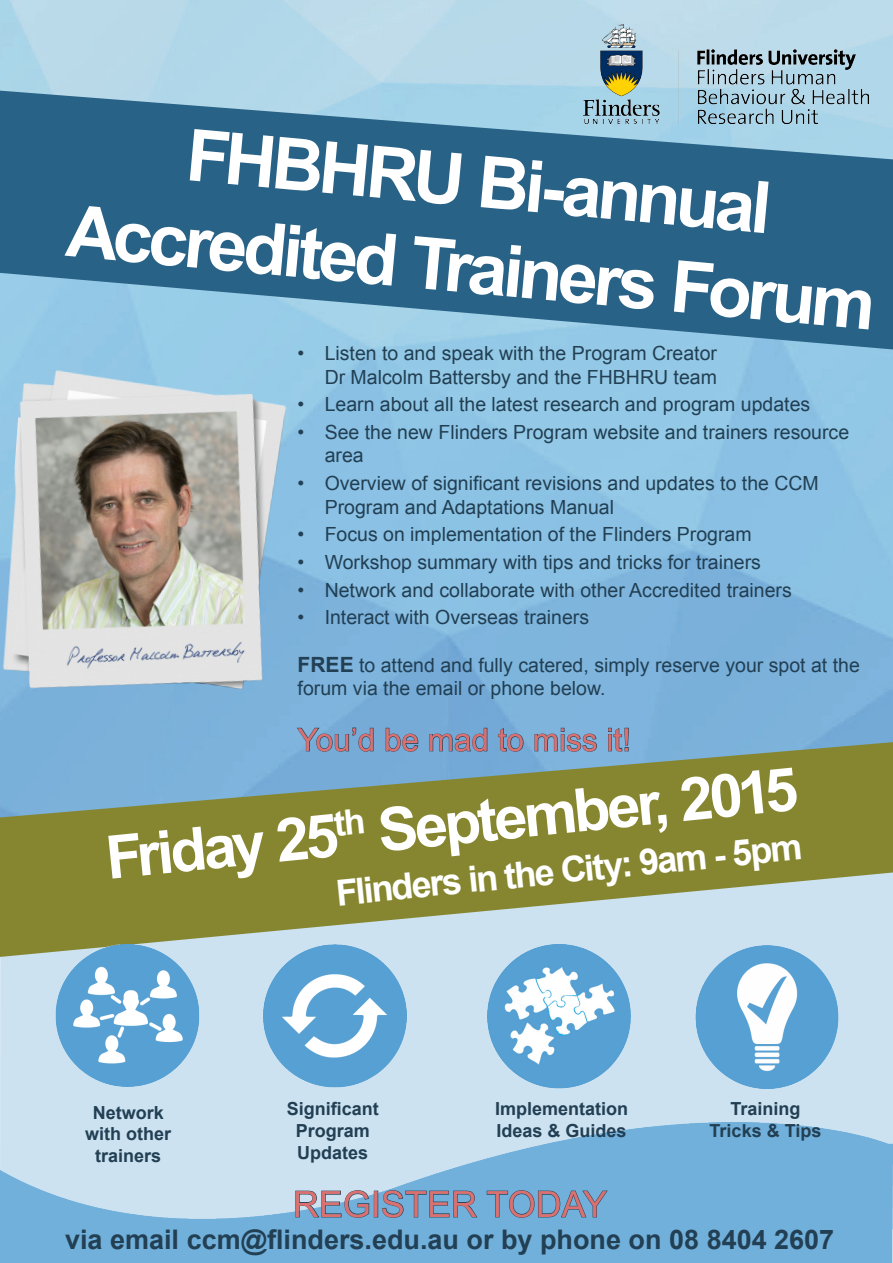
<style>
.page{position:relative;width:893px;height:1263px;background:#fff}
.page>*{position:absolute;margin:0;border:0;box-sizing:border-box;transform-origin:0 0}
.t1{font:700 72px "Arial";color:#fff}
.t2{font:700 60px "Arial";color:#fff}
.t3{font:700 36px "Arial";color:#fff}
.t4{font:36px "Arial";color:#da706f}
.t5{font:31.5px "Arial";color:#da706f}
.t6{font:700 27px "Arial";color:#223f53}
.t7{font:19.5px/23.4px "Arial";color:#223f53}
.t8{font:700 18px/21.6px "Arial";color:#223f53;text-align:center}
.s1{font-weight:700;font-size:21px}
</style>
<div class="page">
<img style="left:0;top:0;width:893px;height:742px">
<div style="left:0;top:957px;width:893px;height:166px;background:#cce2f1"></div>
<svg style="left:0;top:91px;width:893px;height:258px;background:#467d9f"></svg>
<svg style="left:0;top:742px;width:893px;height:215px;background:#8f9b6c"></svg>
<img style="left:0;top:1123px;width:893px;height:140px">
<img style="left:583px;top:24px;width:286px;height:100px">
<img style="left:0;top:361px;width:289px;height:352px">
<svg style="left:295px;top:1190px;width:74px;height:28px;background:#82a9c4"></svg>
<div style="left:374px;top:1191px;width:4px;height:26px;border:1px solid #223f53"></div>
<svg style="left:382px;top:1190px;width:96px;height:28px;background:#6098bf"></svg>
<svg style="left:486px;top:1190px;width:122px;height:28px;background:#629bc2"></svg>
<img style="left:487px;top:937px;width:148px;height:151px">
<img style="left:55px;top:944px;width:147px;height:147px">
<img style="left:692px;top:942px;width:147px;height:146px">
<img style="left:260px;top:942px;width:146px;height:147px">
<svg style="left:296px;top:727px;width:78px;height:25px;background:#6696bd"></svg>
<svg style="left:385px;top:727px;width:34px;height:25px"></svg>
<svg style="left:429px;top:727px;width:59px;height:25px"></svg>
<svg style="left:498px;top:727px;width:26px;height:25px"></svg>
<svg style="left:534px;top:728px;width:63px;height:24px;background:#6797bb"></svg>
<svg style="left:608px;top:727px;width:21px;height:25px"></svg>
<p class="t1" style="left:191px;top:108px;width:588px;rotate:5deg">FHBHRU Bi-annual</p>
<p class="t1" style="left:71px;top:184px;width:813px;rotate:5deg">Accredited Trainers Forum</p>
<p class="t7" style="left:298px;top:342px;width:421px;text-align:right">• Listen to and speak with the Program Creator<br>Dr Malcolm Battersby and the FHBHRU team</p>
<p class="t7" style="left:298px;top:393px;width:514px">• Learn about all the latest research and program updates</p>
<p class="t7" style="left:325px;top:421px;width:526px;text-indent:-27px">• See the new Flinders Program website and trainers resource area</p>
<p class="t7" style="left:325px;top:472px;width:496px;text-indent:-27px">• Overview of significant revisions and updates to the CCM<br>Program and Adaptations Manual</p>
<p class="t7" style="left:298px;top:523px;width:455px">• Focus on implementation of the Flinders Program</p>
<p class="t7" style="left:298px;top:550px;width:465px">• Workshop summary with tips and tricks for trainers</p>
<p class="t7" style="left:298px;top:578px;width:496px">• Network and collaborate with other Accredited trainers</p>
<p class="t7" style="left:298px;top:606px;width:293px">• Interact with Overseas trainers</p>
<p class="t7" style="left:298px;top:653px;width:564px"><span class="s1">FREE</span> to attend and fully catered, simply reserve your spot at the forum via the email or phone below.</p>
<p class="t5" style="left:298px;top:719px;width:335px">You’d be mad to miss it!</p>
<p class="t2" style="left:102px;top:820px;width:697px;rotate:-6deg">Friday 25<sup>th</sup> September, 2015</p>
<p class="t3" style="left:334px;top:870px;width:470px;rotate:-6deg">Flinders in the City: 9am - 5pm</p>
<p class="t8" style="left:93px;top:1102px;width:73px">Network</p>
<p class="t8" style="left:85px;top:1124px;width:88px">with other trainers</p>
<p class="t8" style="left:287px;top:1099px;width:94px">Significant<br>Program<br>Updates</p>
<p class="t8" style="left:495px;top:1099px;width:135px;text-align:left">Implementation<br>Ideas &amp; Guides</p>
<p class="t8" style="left:730px;top:1099px;width:72px">Training</p>
<p class="t8" style="left:710px;top:1120px;width:113px">Tricks &amp; Tips</p>
<p class="t4" style="left:293px;top:1181px;width:316px">REGISTER TODAY</p>
<p class="t6" style="left:65px;top:1222px;width:771px">via email ccm@flinders.edu.au or by phone on 08 8404 2607</p>
</div>
